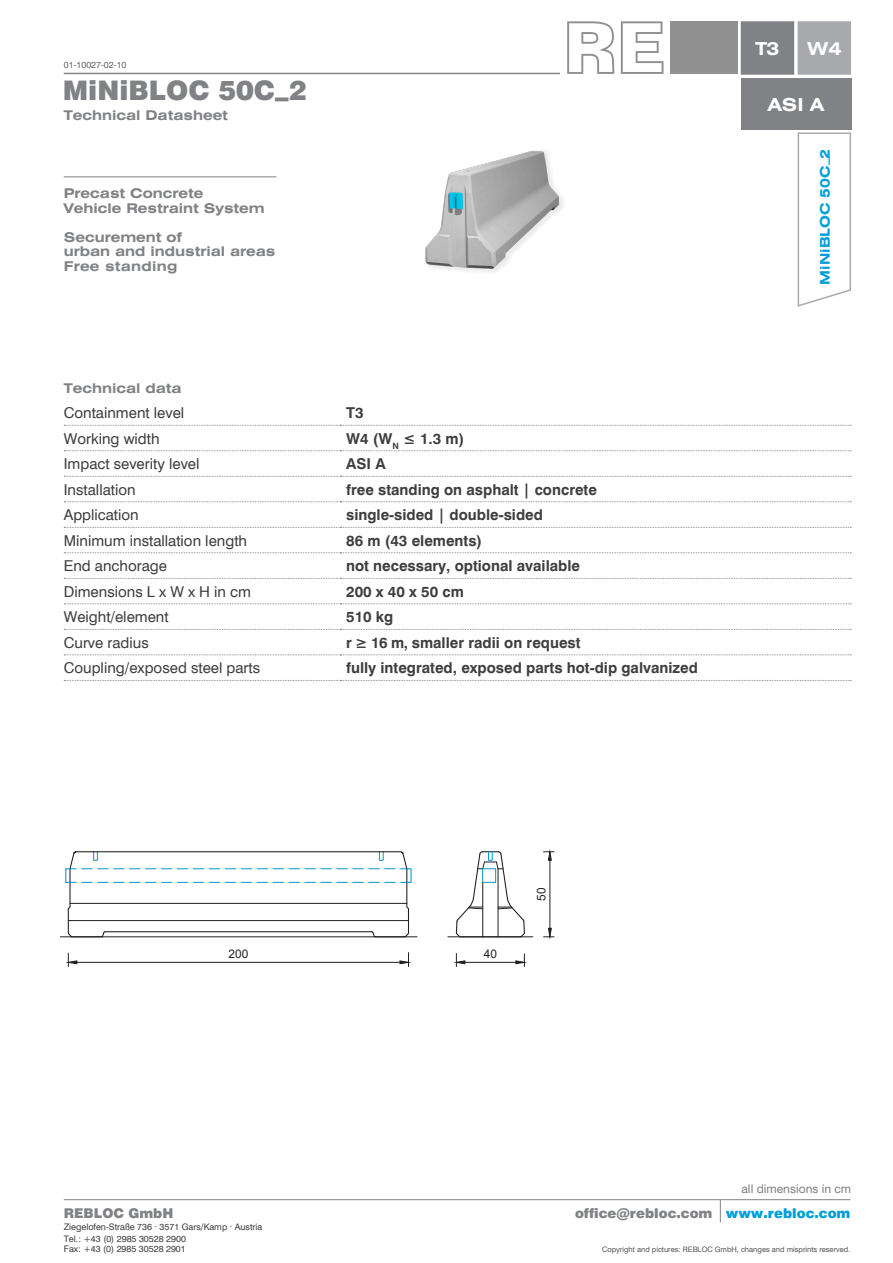
<style>
.page{position:relative;width:893px;height:1263px;background:#fff}
.page>*{position:absolute;margin:0;border:0;box-sizing:border-box;transform-origin:0 0}
.t1{font:900 27px "Swiss 721 BT";color:#808285}
.t2{font:700 expanded 18px "Swiss 721 BT";color:#fff}
.t3{font:700 15px "Swiss 721 BT";color:#3e3e3f}
.t4{font:15px "Swiss 721 BT";color:#3e3e3f}
.t5{font:700 expanded 13.5px "Swiss 721 BT";color:#808285}
.t6{font:900 13.5px "Swiss 721 BT";color:#808285}
.t7{font:700 expanded 13.5px "Swiss 721 BT";color:#009fda}
.t8{font:700 expanded 13.5px "Swiss 721 BT";letter-spacing:.02em;color:#808285}
.t9{font:12px "Swiss 721 BT";color:#808285}
.t10{font:11.85px "Arial";color:#231f20}
.t11{font:9px/11.9px "Swiss 721 BT";color:#3e3e3f}
.t12{font:9px "Swiss 721 BT";color:#67676a}
.t13{font:7.5px "Swiss 721 BT";color:#545557}
.s1{color:#009fda}
</style>
<div class="page">
<hr style="left:64px;top:1199px;width:786px;height:1px;background:#808285">
<svg style="left:720px;top:1200px;width:1px;height:22px"></svg>
<svg style="left:64px;top:425px;width:787px;height:1px"></svg>
<svg style="left:64px;top:450px;width:787px;height:1px"></svg>
<svg style="left:64px;top:476px;width:787px;height:1px"></svg>
<svg style="left:64px;top:501px;width:787px;height:1px"></svg>
<svg style="left:64px;top:527px;width:787px;height:1px"></svg>
<svg style="left:64px;top:552px;width:787px;height:1px"></svg>
<svg style="left:64px;top:578px;width:787px;height:1px"></svg>
<svg style="left:64px;top:603px;width:787px;height:1px"></svg>
<svg style="left:64px;top:629px;width:787px;height:1px"></svg>
<svg style="left:64px;top:654px;width:787px;height:1px"></svg>
<svg style="left:64px;top:680px;width:787px;height:1px"></svg>
<hr style="left:64px;top:73px;width:496px;height:1px;background:#808285">
<div style="left:670px;top:21px;width:67px;height:53px;background:#8f908f"></div>
<svg style="left:621px;top:21px;width:42px;height:53px"></svg>
<svg style="left:567px;top:21px;width:47px;height:53px"></svg>
<div style="left:735px;top:1178px;width:122px;height:22px;background:#fff"></div>
<div style="left:741px;top:78px;width:110px;height:51px;background:#808285"></div>
<div style="left:741px;top:22px;width:52px;height:52px;background:#808285"></div>
<div style="left:741px;top:21px;width:53px;height:54px;border:2px solid #808285"></div>
<div style="left:798px;top:22px;width:52px;height:52px;background:#a8a9ad"></div>
<div style="left:798px;top:21px;width:53px;height:54px;border:2px solid #a8a9ad"></div>
<hr style="left:64px;top:176px;width:212px;height:1px;background:#808285">
<img style="left:425px;top:150px;width:138px;height:122px">
<svg style="left:797px;top:132px;width:54px;height:175px"></svg>
<hr style="left:448px;top:936px;width:85px;height:1px;background:#231f20">
<hr style="left:77px;top:962px;width:323px;height:1px;background:#231f20">
<svg style="left:68px;top:953px;width:10px;height:13px"></svg>
<svg style="left:399px;top:953px;width:10px;height:13px"></svg>
<hr style="left:465px;top:962px;width:51px;height:1px;background:#231f20">
<svg style="left:456px;top:953px;width:10px;height:13px"></svg>
<svg style="left:515px;top:954px;width:10px;height:12px"></svg>
<hr style="left:550px;top:860px;width:1px;height:68px;background:#231f20">
<svg style="left:543px;top:927px;width:11px;height:10px"></svg>
<svg style="left:543px;top:851px;width:11px;height:10px"></svg>
<svg style="left:67px;top:851px;width:343px;height:87px"></svg>
<hr style="left:70px;top:903px;width:337px;height:1px;background:#231f20">
<hr style="left:68px;top:920px;width:340px;height:1px;background:#231f20">
<hr style="left:61px;top:936px;width:356px;height:1px;background:#231f20">
<svg style="left:455px;top:851px;width:71px;height:87px"></svg>
<p class="t12" style="left:64px;top:59px;width:64px">01-10027-02-10</p>
<p class="t1" style="left:63px;top:74px;width:246px">MiNiBLOC 50C_2</p>
<p class="t5" style="left:64px;top:107px;width:166px">Technical Datasheet</p>
<p class="t5" style="left:64px;top:185px;width:141px">Precast Concrete</p>
<p class="t5" style="left:64px;top:200px;width:203px">Vehicle Restraint System</p>
<p class="t5" style="left:64px;top:229px;width:120px">Securement of</p>
<p class="t5" style="left:64px;top:243px;width:213px">urban and industrial areas</p>
<p class="t8" style="left:64px;top:258px;width:115px">Free standing</p>
<p class="t5" style="left:64px;top:380px;width:119px">Technical data</p>
<p class="t4" style="left:64px;top:404px;width:122px">Containment level</p>
<p class="t3" style="left:346px;top:404px;width:19px">T3</p>
<p class="t4" style="left:64px;top:429px;width:97px">Working width</p>
<p class="t3" style="left:346px;top:429px;width:120px">W4 (W<sub>N</sub> ≤ 1.3 m)</p>
<p class="t4" style="left:64px;top:455px;width:137px">Impact severity level</p>
<p class="t3" style="left:346px;top:455px;width:41px">ASI A</p>
<p class="t4" style="left:64px;top:480px;width:73px">Installation</p>
<p class="t3" style="left:346px;top:480px;width:252px">free standing on asphalt | concrete</p>
<p class="t4" style="left:64px;top:506px;width:76px">Application</p>
<p class="t3" style="left:346px;top:506px;width:198px">single-sided | double-sided</p>
<p class="t4" style="left:64px;top:531px;width:185px">Minimum installation length</p>
<p class="t3" style="left:346px;top:531px;width:137px">86 m (43 elements)</p>
<p class="t4" style="left:64px;top:557px;width:105px">End anchorage</p>
<p class="t3" style="left:346px;top:557px;width:235px">not necessary, optional available</p>
<p class="t4" style="left:64px;top:582px;width:189px">Dimensions L x W x H in cm</p>
<p class="t3" style="left:346px;top:582px;width:119px">200 x 40 x 50 cm</p>
<p class="t4" style="left:64px;top:608px;width:106px">Weight/element</p>
<p class="t3" style="left:346px;top:608px;width:49px">510 kg</p>
<p class="t4" style="left:64px;top:633px;width:87px">Curve radius</p>
<p class="t3" style="left:346px;top:633px;width:236px">r ≥ 16 m, smaller radii on request</p>
<p class="t4" style="left:64px;top:659px;width:198px">Coupling/exposed steel parts</p>
<p class="t3" style="left:346px;top:659px;width:353px">fully integrated, exposed parts hot-dip galvanized</p>
<p class="t10" style="left:541px;top:675px;width:15px;rotate:-90deg">50</p>
<p class="t2" style="left:755px;top:38px;width:26px">T3</p>
<p class="t2" style="left:807px;top:38px;width:35px">W4</p>
<p class="t2" style="left:768px;top:93px;width:58px">ASI A</p>
<p class="t7" style="left:817px;top:284px;width:137px;rotate:-90deg">MiNiBLOC 50C_2</p>
<p class="t10" style="left:229px;top:945px;width:21px">200</p>
<p class="t10" style="left:484px;top:945px;width:15px">40</p>
<p class="t10" style="left:533px;top:901px;width:15px;rotate:-90deg">50</p>
<p class="t9" style="left:741px;top:1182px;width:111px">all dimensions in cm</p>
<p class="t6" style="left:64px;top:1205px;width:111px">REBLOC GmbH</p>
<p class="t6" style="left:575px;top:1205px;width:277px">office@rebloc.com <span class="s1">www.rebloc.com</span></p>
<p class="t11" style="left:64px;top:1221px;width:200px">Ziegelofen-Straße 736 . 3571 Gars/Kamp . Austria<br>Tel.: +43 (0) 2985 30528 2900</p>
<p class="t11" style="left:64px;top:1243px;width:124px">Fax: +43 (0) 2985 30528 2901</p>
<p class="t13" style="left:602px;top:1245px;width:250px">Copyright and pictures: REBLOC GmbH, changes and misprints reserved.</p>
</div>
